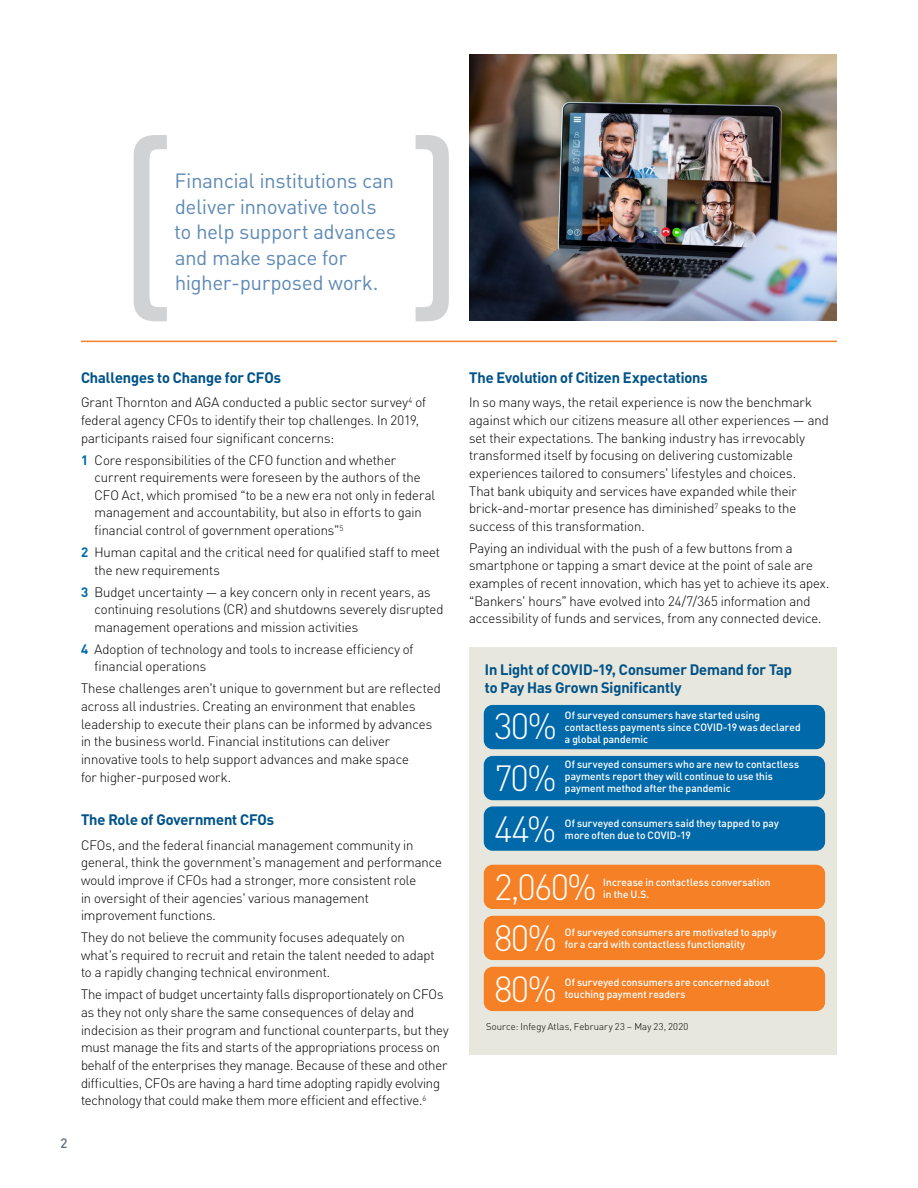
<style>
.page{position:relative;width:918px;height:1188px;background:#fff}
.page>*{position:absolute;margin:0;border:0;box-sizing:border-box;transform-origin:0 0}
.t1{font:300 36px "PNC Brand";letter-spacing:-.03em;color:#fff}
.t2{font:20.4px/25.5px "PNC Brand";letter-spacing:.005em;color:#5d89b4}
.t3{font:700 15px/17.7px "PNC Brand";letter-spacing:-.005em;color:#005288}
.t4{font:300 13.5px/17.7px "PNC Brand";color:#000}
.t5{font:500 13.5px "PNC Brand";color:#5c6f7c}
.t6{font:500 10.5px/12px "PNC Brand";letter-spacing:.01em;color:#fff}
.t7{font:300 9.75px "PNC Brand";letter-spacing:.015em;color:#000}
.s1{font-weight:700;color:#0069aa}
</style>
<div class="page">
<hr style="left:81px;top:341px;width:756px;height:1px;background:#f58025">
<img style="left:469px;top:54px;width:368px;height:266px">
<div style="left:469px;top:647px;width:368px;height:408px;background:#e7e7de"></div>
<div style="left:484px;top:916px;width:341px;height:44px;background:#f58025;border-radius:9px"></div>
<div style="left:484px;top:967px;width:341px;height:44px;background:#f58025;border-radius:9px"></div>
<div style="left:484px;top:865px;width:341px;height:44px;background:#f58025;border-radius:9px"></div>
<div style="left:484px;top:806px;width:341px;height:45px;background:#0069aa;border-radius:9px"></div>
<div style="left:484px;top:756px;width:341px;height:44px;background:#0069aa;border-radius:9px"></div>
<div style="left:484px;top:705px;width:341px;height:44px;background:#0069aa;border-radius:9px"></div>
<svg style="left:134px;top:135px;width:33px;height:186px"></svg>
<svg style="left:416px;top:135px;width:33px;height:186px"></svg>
<h2 class="t2" style="left:175px;top:168px;width:223px">Financial institutions can deliver innovative tools to help support advances and make space for higher-purposed work.</h2>
<p class="t5" style="left:61px;top:1134px;width:8px">2</p>
<p class="t3" style="left:81px;top:368px;width:201px">Challenges to Change for CFOs</p>
<p class="t4" style="left:81px;top:394px;width:347px">Grant Thornton and AGA conducted a public sector survey<sup>4</sup> of federal agency CFOs to identify their top challenges. In 2019, participants raised four significant concerns:</p>
<p class="t4" style="left:95px;top:451px;width:342px;text-indent:-14px"><span class="s1">1</span> Core responsibilities of the CFO function and whether current requirements were foreseen by the authors of the CFO Act, which promised “to be a new era not only in federal management and accountability, but also in efforts to gain financial control of government operations”<sup>5</sup></p>
<p class="t4" style="left:95px;top:543px;width:347px;text-indent:-14px"><span class="s1">2</span> Human capital and the critical need for qualified staff to meet the new requirements</p>
<p class="t4" style="left:95px;top:583px;width:350px;text-indent:-14px"><span class="s1">3</span> Budget uncertainty — a key concern only in recent years, as continuing resolutions (CR) and shutdowns severely disrupted management operations and mission activities</p>
<p class="t4" style="left:95px;top:640px;width:320px;text-indent:-14px"><span class="s1">4</span> Adoption of technology and tools to increase efficiency of financial operations</p>
<p class="t4" style="left:81px;top:680px;width:361px">These challenges aren’t unique to government but are reflected across all industries. Creating an environment that enables leadership to execute their plans can be informed by advances in the business world. Financial institutions can deliver innovative tools to help support advances and make space<br>for higher-purposed work.</p>
<p class="t3" style="left:81px;top:810px;width:195px">The Role of Government CFOs</p>
<p class="t4" style="left:81px;top:836px;width:362px">CFOs, and the federal financial management community in general, think the government’s management and performance would improve if CFOs had a stronger, more consistent role<br>in oversight of their agencies’ various management improvement functions.</p>
<p class="t4" style="left:81px;top:928px;width:355px">They do not believe the community focuses adequately on what’s required to recruit and retain the talent needed to adapt to a rapidly changing technical environment.</p>
<p class="t4" style="left:81px;top:986px;width:369px">The impact of budget uncertainty falls disproportionately on CFOs as they not only share the same consequences of delay and indecision as their program and functional counterparts, but they must manage the fits and starts of the appropriations process on behalf of the enterprises they manage. Because of these and other difficulties, CFOs are having a hard time adopting rapidly evolving technology that could make them more efficient and effective.<sup>6</sup></p>
<p class="t3" style="left:469px;top:368px;width:240px">The Evolution of Citizen Expectations</p>
<p class="t4" style="left:469px;top:394px;width:361px">In so many ways, the retail experience is now the benchmark against which our citizens measure all other experiences — and set their expectations. The banking industry has irrevocably transformed itself by focusing on delivering customizable experiences tailored to consumers’ lifestyles and choices.<br>That bank ubiquity and services have expanded while their brick-and-mortar presence has diminished<sup>7</sup> speaks to the success of this transformation.</p>
<p class="t4" style="left:469px;top:539px;width:362px">Paying an individual with the push of a few buttons from a smartphone or tapping a smart device at the point of sale are examples of recent innovation, which has yet to achieve its apex. “Bankers’ hours” have evolved into 24/7/365 information and accessibility of funds and services, from any connected device.</p>
<p class="t3" style="left:485px;top:660px;width:309px">In Light of COVID-19, Consumer Demand for Tap to Pay Has Grown Significantly</p>
<h1 class="t1" style="left:494px;top:704px;width:64px">30%</h1>
<p class="t6" style="left:565px;top:709px;width:237px">Of surveyed consumers have started using contactless payments since COVID-19 was declared a global pandemic</p>
<h1 class="t1" style="left:494px;top:756px;width:64px">70%</h1>
<p class="t6" style="left:565px;top:758px;width:236px">Of surveyed consumers who are new to contactless payments report they will continue to use this payment method after the pandemic</p>
<h1 class="t1" style="left:494px;top:807px;width:63px">44%</h1>
<p class="t6" style="left:565px;top:817px;width:215px">Of surveyed consumers said they tapped to pay more often due to COVID-19</p>
<h1 class="t1" style="left:494px;top:865px;width:104px">2,060%</h1>
<p class="t6" style="left:603px;top:876px;width:169px">Increase in contactless conversation in the U.S.</p>
<h1 class="t1" style="left:494px;top:916px;width:64px">80%</h1>
<p class="t6" style="left:565px;top:926px;width:213px">Of surveyed consumers are motivated to apply for a card with contactless functionality</p>
<h1 class="t1" style="left:494px;top:967px;width:64px">80%</h1>
<p class="t6" style="left:565px;top:975px;width:206px">Of surveyed consumers are concerned about touching payment readers</p>
<p class="t7" style="left:486px;top:1020px;width:204px">Source: Infegy Atlas, February 23 – May 23, 2020</p>
</div>
